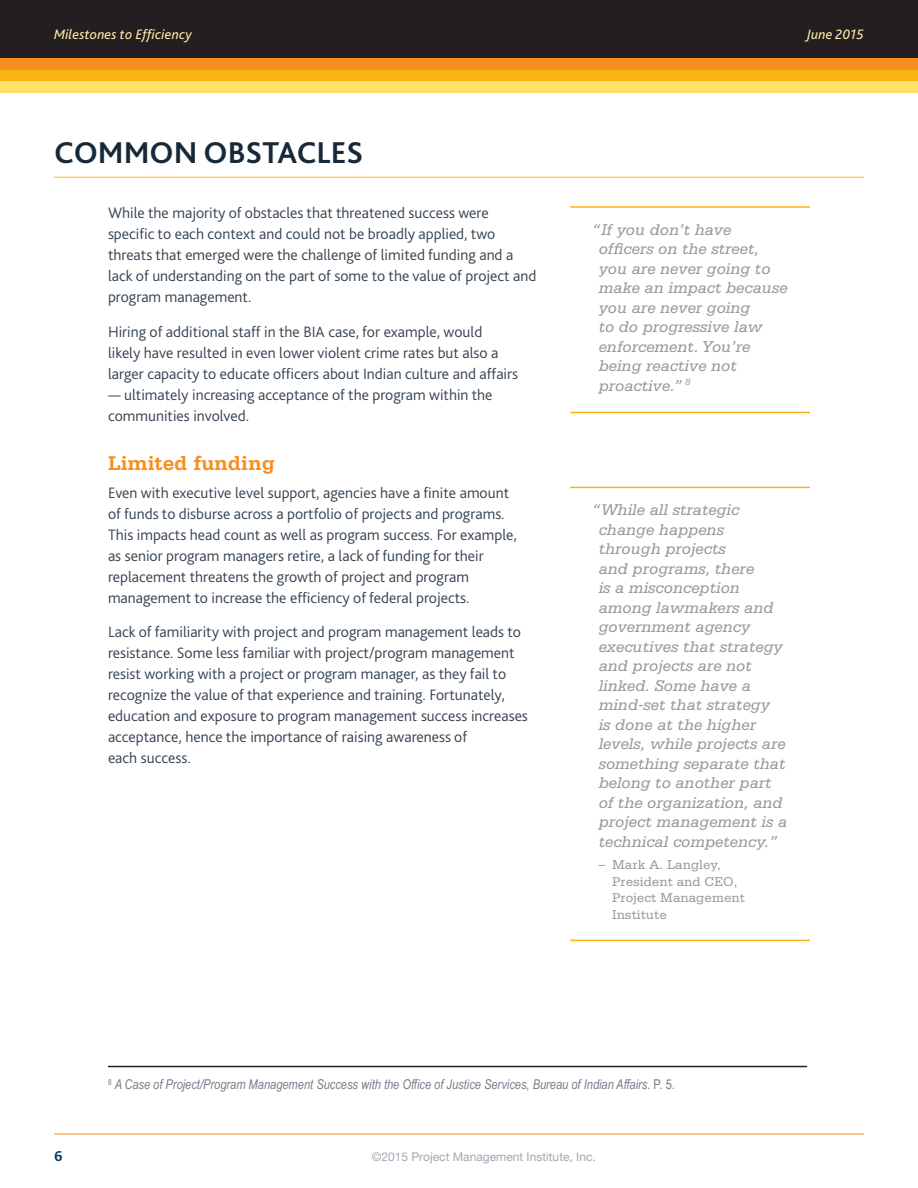
<style>
.page{position:relative;width:918px;height:1188px;background:#fff}
.page>*{position:absolute;margin:0;border:0;box-sizing:border-box;transform-origin:0 0}
.t1{font:700 31.5px "Bliss 2";color:#172938}
.t2{font:700 21px "Serifa Std";color:#f68f1e}
.t3{font:italic 16.5px/19.5px "Serifa Std";color:#949a9d}
.t4{font:300 15.75px/21px "Bliss 2";color:#334150}
.t5{font:700 15px "Bliss 2";color:#00395c}
.t6{font:italic 14.25px "Bliss 2";letter-spacing:.01em;color:#ffedab}
.t7{font:italic 13.5px "Arial Narrow";color:#747d8a}
.t8{font:13.5px/16.5px "Serifa Std";color:#949a9d}
.t9{font:12px "Helvetica Neue LT Pro";color:#a2a7b2}
.s1{font-style:normal}
</style>
<div class="page">
<div style="left:0;top:0;width:918px;height:81px;background:#231f20"></div>
<div style="left:0;top:58px;width:918px;height:12px;background:#f68f1e"></div>
<div style="left:0;top:70px;width:918px;height:11px;background:#fbb416"></div>
<div style="left:0;top:81px;width:918px;height:12px;background:#ffe068"></div>
<hr style="left:54px;top:1134px;width:810px;height:1px;background:#f68f1e">
<hr style="left:108px;top:1066px;width:699px;height:1px;background:#231f20">
<hr style="left:54px;top:177px;width:810px;height:1px;background:#fbb416">
<hr style="left:570px;top:206px;width:240px;height:2px;background:#fbb416">
<hr style="left:570px;top:412px;width:240px;height:1px;background:#fbb416">
<hr style="left:570px;top:487px;width:240px;height:1px;background:#fbb416">
<hr style="left:570px;top:940px;width:240px;height:1px;background:#fbb416">
<p class="t6" style="left:54px;top:25px;width:139px">Milestones to Efficiency</p>
<p class="t6" style="left:807px;top:25px;width:59px">June 2015</p>
<h1 class="t1" style="left:54px;top:133px;width:311px">COMMON OBSTACLES</h1>
<p class="t4" style="left:108px;top:202px;width:430px">While the majority of obstacles that threatened success were specific to each context and could not be broadly applied, two threats that emerged were the challenge of limited funding and a lack of understanding on the part of some to the value of project and program management.</p>
<p class="t4" style="left:108px;top:320px;width:412px">Hiring of additional staff in the BIA case, for example, would likely have resulted in even lower violent crime rates but also a larger capacity to educate officers about Indian culture and affairs</p>
<p class="t4" style="left:108px;top:383px;width:386px">— ultimately increasing acceptance of the program within the communities involved.</p>
<h2 class="t2" style="left:108px;top:451px;width:168px">Limited funding</h2>
<p class="t4" style="left:108px;top:482px;width:410px">Even with executive level support, agencies have a finite amount of funds to disburse across a portfolio of projects and programs.<br>This impacts head count as well as program success. For example, as senior program managers retire, a lack of funding for their replacement threatens the growth of project and program management to increase the efficiency of federal projects.</p>
<p class="t4" style="left:108px;top:621px;width:421px">Lack of familiarity with project and program management leads to resistance. Some less familiar with project/program management resist working with a project or program manager, as they fail to recognize the value of that experience and training. Fortunately, education and exposure to program management success increases acceptance, hence the importance of raising awareness of<br>each success.</p>
<p class="t3" style="left:599px;top:220px;width:190px;text-indent:-7px">“If you don’t have officers on the street, you are never going to make an impact because you are never going<br>to do progressive law enforcement. You’re being reactive not proactive.” <sup>8</sup></p>
<p class="t3" style="left:599px;top:500px;width:190px;text-indent:-7px">“While all strategic change happens through projects<br>and programs, there<br>is a misconception among lawmakers and government agency executives that strategy and projects are not linked. Some have a mind-set that strategy<br>is done at the higher levels, while projects are something separate that belong to another part of the organization, and project management is a technical competency.”</p>
<p class="t8" style="left:612px;top:857px;width:134px;text-indent:-14px">– Mark A. Langley,<br>President and CEO,<br>Project Management<br>Institute</p>
<p class="t7" style="left:108px;top:1077px;width:568px"><sup>8</sup> A Case of Project/Program Management Success with the Office of Justice Services, Bureau of Indian Affairs. <span class="s1">P. 5.</span></p>
<p class="t5" style="left:54px;top:1147px;width:10px">6</p>
<p class="t9" style="left:372px;top:1150px;width:225px">©2015 Project Management Institute, Inc.</p>
</div>
